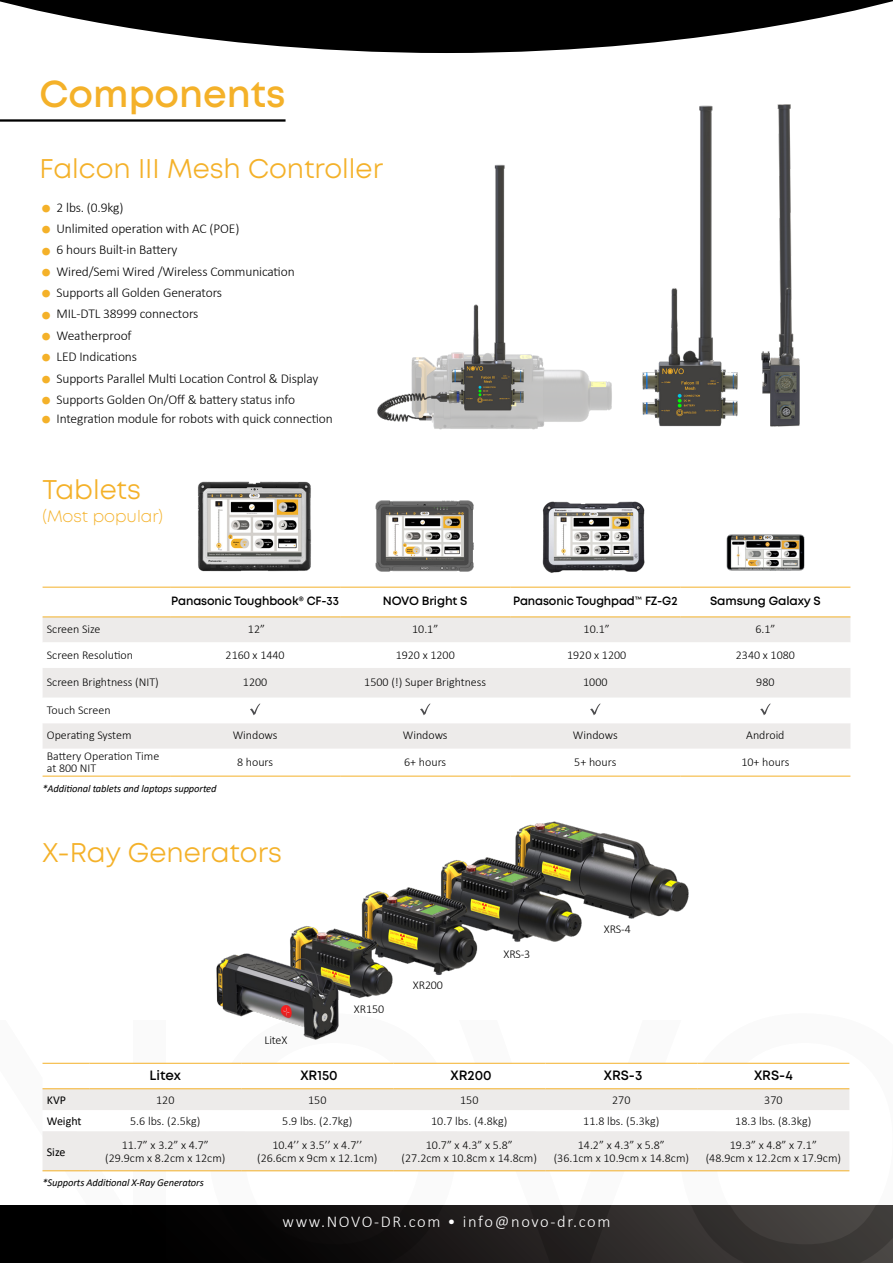
<style>
.page{position:relative;width:893px;height:1263px;background:#fff}
.page>*{position:absolute;margin:0;border:0;box-sizing:border-box;transform-origin:0 0}
.t1{font:600 37.5px "Mont";color:#f4b129}
.t2{font:27px "Mont";color:#f4b129}
.t3{font:300 16.5px "Calibri";letter-spacing:.1em;color:#fff}
.t4{font:300 16.5px "Mont";color:#f4b129}
.t5{font:300 13.5px "Calibri";letter-spacing:-.01em;color:#000}
.t6{font:600 13.5px "Mont";color:#000}
.t7{font:300 12px/13.5px "Calibri";color:#000;text-align:center}
.t8{font:600 12px "Mont";letter-spacing:-.01em;color:#000;scale:.96 1}
.t9{font:600 12px "Mont";letter-spacing:-.01em;color:#000}
.t10{font:12px "Calibri";color:#000}
.t11{font:italic 10.5px "Calibri";letter-spacing:-.01em;color:#000}
.s1{font-size:27px;color:#f4b129}
</style>
<div class="page">
<svg style="left:42px;top:1062px;width:808px;height:110px;background:#fae9c8"></svg>
<svg style="left:0;top:1205px;width:893px;height:58px;background:#1c1a19"></svg>
<svg style="left:43px;top:1064px;width:806px;height:24px"></svg>
<svg style="left:43px;top:1089px;width:806px;height:81px;fill:#edebea"></svg>
<hr style="left:43px;top:1170px;width:46px;height:1px;background:#f4b129">
<hr style="left:89px;top:1170px;width:152px;height:1px;background:#f4b129">
<hr style="left:241px;top:1170px;width:152px;height:1px;background:#f4b129">
<hr style="left:393px;top:1170px;width:152px;height:1px;background:#f4b129">
<hr style="left:545px;top:1170px;width:152px;height:1px;background:#f4b129">
<hr style="left:697px;top:1170px;width:152px;height:1px;background:#f4b129">
<hr style="left:43px;top:1063px;width:46px;height:1px;background:#f4b129">
<hr style="left:89px;top:1063px;width:152px;height:1px;background:#f4b129">
<hr style="left:241px;top:1063px;width:152px;height:1px;background:#f4b129">
<hr style="left:393px;top:1063px;width:152px;height:1px;background:#f4b129">
<hr style="left:545px;top:1063px;width:152px;height:1px;background:#f4b129">
<hr style="left:697px;top:1063px;width:152px;height:1px;background:#f4b129">
<hr style="left:43px;top:1088px;width:46px;height:1px;background:#f4b129">
<hr style="left:89px;top:1088px;width:152px;height:1px;background:#f4b129">
<hr style="left:241px;top:1088px;width:152px;height:1px;background:#f4b129">
<hr style="left:393px;top:1088px;width:152px;height:1px;background:#f4b129">
<hr style="left:545px;top:1088px;width:152px;height:1px;background:#f4b129">
<hr style="left:697px;top:1088px;width:152px;height:1px;background:#f4b129">
<div style="left:43px;top:617px;width:807px;height:25px;background:#edebea"></div>
<svg style="left:43px;top:668px;width:807px;height:108px;fill:#f4ebea"></svg>
<hr style="left:43px;top:587px;width:127px;height:1px;background:#f4b129">
<hr style="left:170px;top:587px;width:170px;height:1px;background:#f4b129">
<hr style="left:510px;top:587px;width:170px;height:1px;background:#f4b129">
<hr style="left:43px;top:616px;width:127px;height:1px;background:#f4b129">
<hr style="left:170px;top:616px;width:170px;height:1px;background:#f4b129">
<hr style="left:510px;top:616px;width:170px;height:1px;background:#f4b129">
<hr style="left:43px;top:776px;width:127px;height:1px;background:#f4b129">
<hr style="left:170px;top:776px;width:170px;height:1px;background:#f4b129">
<hr style="left:340px;top:587px;width:170px;height:1px;background:#f4b129">
<hr style="left:680px;top:587px;width:170px;height:1px;background:#f4b129">
<hr style="left:340px;top:616px;width:170px;height:1px;background:#f4b129">
<hr style="left:680px;top:616px;width:170px;height:1px;background:#f4b129">
<hr style="left:340px;top:776px;width:170px;height:1px;background:#f4b129">
<hr style="left:510px;top:776px;width:170px;height:1px;background:#f4b129">
<hr style="left:680px;top:776px;width:170px;height:1px;background:#f4b129">
<svg style="left:250px;top:703px;width:11px;height:12px"></svg>
<svg style="left:420px;top:703px;width:11px;height:12px"></svg>
<svg style="left:590px;top:703px;width:11px;height:12px"></svg>
<svg style="left:760px;top:703px;width:11px;height:12px"></svg>
<img style="left:542px;top:501px;width:103px;height:72px">
<img style="left:375px;top:500px;width:99px;height:72px">
<img style="left:642px;top:105px;width:86px;height:322px">
<img style="left:728px;top:104px;width:72px;height:323px">
<img style="left:377px;top:164px;width:235px;height:266px">
<img style="left:198px;top:481px;width:113px;height:91px">
<hr style="left:0;top:119px;width:286px;height:3px;background:#000">
<svg style="left:0;top:0;width:893px;height:53px;fill:#000"></svg>
<img style="left:726px;top:534px;width:79px;height:37px">
<img style="left:216px;top:821px;width:473px;height:219px">
<h1 class="t1" style="left:40px;top:69px;width:247px">Components</h1>
<h2 class="t2" style="left:40px;top:152px;width:345px">Falcon III Mesh Controller</h2>
<p class="t5" style="left:40px;top:199px;width:86px"><span class="s1">•</span> 2 lbs. (0.9kg)</p>
<p class="t5" style="left:40px;top:220px;width:201px"><span class="s1">•</span> Unlimited operation with AC (POE)</p>
<p class="t5" style="left:40px;top:241px;width:140px"><span class="s1">•</span> 6 hours Built-in Battery</p>
<p class="t5" style="left:40px;top:263px;width:257px"><span class="s1">•</span> Wired/Semi Wired /Wireless Communication</p>
<p class="t5" style="left:40px;top:284px;width:184px"><span class="s1">•</span> Supports all Golden Generators</p>
<p class="t5" style="left:40px;top:306px;width:160px"><span class="s1">•</span> MIL-DTL 38999 connectors</p>
<p class="t5" style="left:40px;top:327px;width:94px"><span class="s1">•</span> Weatherproof</p>
<p class="t5" style="left:40px;top:348px;width:99px"><span class="s1">•</span> LED Indications</p>
<p class="t5" style="left:40px;top:370px;width:280px"><span class="s1">•</span> Supports Parallel Multi Location Control &amp; Display</p>
<p class="t5" style="left:40px;top:391px;width:257px"><span class="s1">•</span> Supports Golden On/Off &amp; battery status info</p>
<p class="t5" style="left:40px;top:410px;width:295px"><span class="s1">•</span> Integration module for robots with quick connection</p>
<h2 class="t2" style="left:43px;top:473px;width:100px">Tablets</h2>
<h3 class="t4" style="left:43px;top:506px;width:122px">(Most popular)</h3>
<p class="t8" style="left:171px;top:593px;width:176px">Panasonic Toughbook® CF-33</p>
<p class="t9" style="left:383px;top:593px;width:86px">NOVO Bright S</p>
<p class="t8" style="left:513px;top:593px;width:173px">Panasonic Toughpad™ FZ-G2</p>
<p class="t9" style="left:710px;top:593px;width:112px">Samsung Galaxy S</p>
<p class="t7" style="left:47px;top:622px;width:55px">Screen Size</p>
<p class="t7" style="left:248px;top:622px;width:19px">12”</p>
<p class="t7" style="left:412px;top:622px;width:28px">10.1”</p>
<p class="t7" style="left:584px;top:622px;width:28px">10.1”</p>
<p class="t7" style="left:755px;top:622px;width:22px">6.1”</p>
<p class="t7" style="left:47px;top:648px;width:88px">Screen Resolution</p>
<p class="t7" style="left:226px;top:648px;width:61px">2160 x 1440</p>
<p class="t7" style="left:396px;top:648px;width:61px">1920 x 1200</p>
<p class="t7" style="left:567px;top:648px;width:61px">1920 x 1200</p>
<p class="t7" style="left:736px;top:648px;width:61px">2340 x 1080</p>
<p class="t7" style="left:47px;top:675px;width:113px">Screen Brightness (NIT)</p>
<p class="t7" style="left:243px;top:675px;width:26px">1200</p>
<p class="t7" style="left:364px;top:675px;width:123px">1500 (!) Super Brightness</p>
<p class="t7" style="left:583px;top:675px;width:26px">1000</p>
<p class="t7" style="left:756px;top:675px;width:20px">980</p>
<p class="t7" style="left:47px;top:697px;width:86px;line-height:25.5px;text-align:left">Touch Screen<br>Operating System</p>
<p class="t7" style="left:233px;top:728px;width:46px">Windows</p>
<p class="t7" style="left:403px;top:728px;width:46px">Windows</p>
<p class="t7" style="left:573px;top:728px;width:46px">Windows</p>
<p class="t7" style="left:746px;top:728px;width:40px">Android</p>
<p class="t7" style="left:47px;top:750px;width:114px;line-height:12px;text-align:left">Battery Operation Time at 800 NIT</p>
<p class="t7" style="left:237px;top:755px;width:38px">8 hours</p>
<p class="t7" style="left:404px;top:755px;width:44px">6+ hours</p>
<p class="t7" style="left:574px;top:755px;width:44px">5+ hours</p>
<p class="t7" style="left:741px;top:755px;width:50px">10+ hours</p>
<p class="t11" style="left:43px;top:781px;width:176px">*Additional tablets and laptops supported</p>
<h2 class="t2" style="left:42px;top:836px;width:241px">X-Ray Generators</h2>
<p class="t7" style="left:264px;top:1033px;width:24px">LiteX</p>
<p class="t7" style="left:354px;top:1002px;width:32px">XR150</p>
<p class="t7" style="left:413px;top:978px;width:32px">XR200</p>
<p class="t7" style="left:503px;top:947px;width:28px">XRS-3</p>
<p class="t7" style="left:604px;top:923px;width:28px">XRS-4</p>
<p class="t6" style="left:150px;top:1066px;width:33px">Litex</p>
<p class="t6" style="left:300px;top:1066px;width:39px">XR150</p>
<p class="t6" style="left:450px;top:1066px;width:43px">XR200</p>
<p class="t6" style="left:604px;top:1066px;width:40px">XRS-3</p>
<p class="t6" style="left:754px;top:1066px;width:40px">XRS-4</p>
<p class="t10" style="left:47px;top:1092px;width:21px">KVP</p>
<p class="t7" style="left:156px;top:1093px;width:20px">120</p>
<p class="t7" style="left:308px;top:1093px;width:20px">150</p>
<p class="t7" style="left:460px;top:1093px;width:20px">150</p>
<p class="t7" style="left:612px;top:1093px;width:20px">270</p>
<p class="t7" style="left:764px;top:1093px;width:20px">370</p>
<p class="t10" style="left:47px;top:1113px;width:36px">Weight</p>
<p class="t7" style="left:130px;top:1114px;width:72px">5.6 lbs. (2.5kg)</p>
<p class="t7" style="left:282px;top:1114px;width:72px">5.9 lbs. (2.7kg)</p>
<p class="t7" style="left:431px;top:1114px;width:78px">10.7 lbs. (4.8kg)</p>
<p class="t7" style="left:583px;top:1114px;width:78px">11.8 lbs. (5.3kg)</p>
<p class="t7" style="left:735px;top:1114px;width:78px">18.3 lbs. (8.3kg)</p>
<p class="t10" style="left:47px;top:1143px;width:20px">Size</p>
<p class="t7" style="left:105px;top:1138px;width:122px">11.7” x 3.2” x 4.7” (29.9cm x 8.2cm x 12cm)</p>
<p class="t7" style="left:257px;top:1138px;width:122px">10.4’’ x 3.5’’ x 4.7’’ (26.6cm x 9cm x 12.1cm)</p>
<p class="t7" style="left:402px;top:1138px;width:137px">10.7” x 4.3” x 5.8”<br>(27.2cm x 10.8cm x 14.8cm)</p>
<p class="t7" style="left:554px;top:1138px;width:137px">14.2” x 4.3” x 5.8”<br>(36.1cm x 10.9cm x 14.8cm)</p>
<p class="t7" style="left:706px;top:1138px;width:137px">19.3” x 4.8” x 7.1”<br>(48.9cm x 12.2cm x 17.9cm)</p>
<p class="t11" style="left:43px;top:1175px;width:163px">*Supports Additional X-Ray Generators</p>
<h3 class="t3" style="left:282px;top:1211px;width:330px">www.NOVO-DR.com • info@novo-dr.com</h3>
</div>
